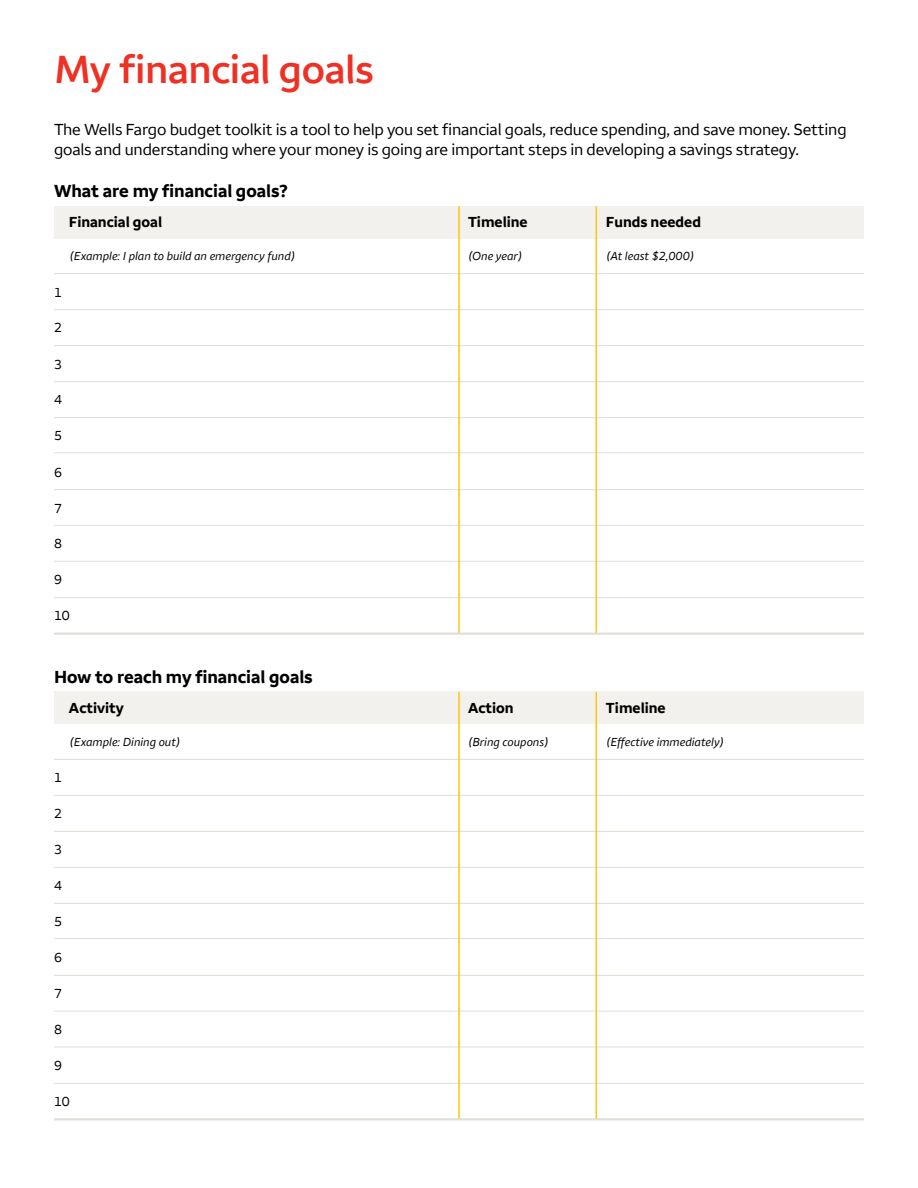
<style>
.page{position:relative;width:918px;height:1188px;background:#fff}
.page>*{position:absolute;margin:0;border:0;box-sizing:border-box;transform-origin:0 0}
.t1{font:600 40.5px "Wells Fargo Sans";letter-spacing:-.01em;color:#ee3124}
.t2{font:700 18px "Wells Fargo Sans";color:#000}
.t3{font:16.5px/19.8px "Wells Fargo Sans";letter-spacing:-.01em;color:#000}
.t4{font:700 15px "Wells Fargo Sans";color:#000}
.t5{font:13.5px "Wells Fargo Sans";color:#000}
.t6{font:italic 12px "Wells Fargo Sans";color:#000}
</style>
<div class="page">
<div style="left:54px;top:206px;width:810px;height:32px;background:#f2f1ee"></div>
<div style="left:54px;top:692px;width:810px;height:32px;background:#f2f1ee"></div>
<hr style="left:54px;top:273px;width:810px;height:1px;background:#dfded7">
<hr style="left:54px;top:759px;width:810px;height:1px;background:#dfded7">
<hr style="left:54px;top:381px;width:810px;height:1px;background:#dfded7">
<hr style="left:54px;top:867px;width:810px;height:1px;background:#dfded7">
<hr style="left:54px;top:489px;width:810px;height:1px;background:#dfded7">
<hr style="left:54px;top:975px;width:810px;height:1px;background:#dfded7">
<hr style="left:54px;top:597px;width:810px;height:1px;background:#dfded7">
<hr style="left:54px;top:1083px;width:810px;height:1px;background:#dfded7">
<hr style="left:54px;top:309px;width:810px;height:1px;background:#dfded7">
<hr style="left:54px;top:795px;width:810px;height:1px;background:#dfded7">
<hr style="left:54px;top:417px;width:810px;height:1px;background:#dfded7">
<hr style="left:54px;top:903px;width:810px;height:1px;background:#dfded7">
<hr style="left:54px;top:525px;width:810px;height:1px;background:#dfded7">
<hr style="left:54px;top:1011px;width:810px;height:1px;background:#dfded7">
<hr style="left:54px;top:345px;width:810px;height:1px;background:#dfded7">
<hr style="left:54px;top:831px;width:810px;height:1px;background:#dfded7">
<hr style="left:54px;top:452px;width:810px;height:1px;background:#dfded7">
<hr style="left:54px;top:938px;width:810px;height:1px;background:#dfded7">
<hr style="left:54px;top:561px;width:810px;height:1px;background:#dfded7">
<hr style="left:54px;top:1047px;width:810px;height:1px;background:#dfded7">
<hr style="left:458px;top:206px;width:2px;height:427px;background:#ffc709">
<hr style="left:458px;top:692px;width:2px;height:427px;background:#ffc709">
<hr style="left:596px;top:206px;width:1px;height:427px;background:#ffc709">
<hr style="left:596px;top:692px;width:1px;height:427px;background:#ffc709">
<hr style="left:54px;top:633px;width:810px;height:2px;background:#dfded7">
<hr style="left:54px;top:1118px;width:810px;height:2px;background:#dfded7">
<h1 class="t1" style="left:54px;top:45px;width:321px">My financial goals</h1>
<p class="t3" style="left:54px;top:119px;width:794px">The Wells Fargo budget toolkit is a tool to help you set financial goals, reduce spending, and save money. Setting goals and understanding where your money is going are important steps in developing a savings strategy.</p>
<p class="t2" style="left:54px;top:180px;width:236px">What are my financial goals?</p>
<p class="t4" style="left:69px;top:213px;width:95px">Financial goal</p>
<p class="t6" style="left:69px;top:249px;width:227px">(Example: I plan to build an emergency fund)</p>
<p class="t5" style="left:54px;top:284px;width:9px">1</p>
<p class="t5" style="left:54px;top:320px;width:9px">2</p>
<p class="t5" style="left:54px;top:356px;width:9px">3</p>
<p class="t5" style="left:54px;top:391px;width:9px">4</p>
<p class="t5" style="left:54px;top:427px;width:9px">5</p>
<p class="t5" style="left:54px;top:464px;width:9px">6</p>
<p class="t5" style="left:54px;top:500px;width:9px">7</p>
<p class="t5" style="left:54px;top:536px;width:9px">8</p>
<p class="t5" style="left:54px;top:572px;width:9px">9</p>
<p class="t5" style="left:54px;top:608px;width:17px">10</p>
<p class="t2" style="left:54px;top:665px;width:260px">How to reach my financial goals</p>
<p class="t4" style="left:69px;top:699px;width:56px">Activity</p>
<p class="t6" style="left:69px;top:734px;width:112px">(Example: Dining out)</p>
<p class="t5" style="left:54px;top:770px;width:9px">1</p>
<p class="t5" style="left:54px;top:805px;width:9px">2</p>
<p class="t5" style="left:54px;top:842px;width:9px">3</p>
<p class="t5" style="left:54px;top:877px;width:9px">4</p>
<p class="t5" style="left:54px;top:913px;width:9px">5</p>
<p class="t5" style="left:54px;top:950px;width:9px">6</p>
<p class="t5" style="left:54px;top:986px;width:9px">7</p>
<p class="t5" style="left:54px;top:1022px;width:9px">8</p>
<p class="t5" style="left:54px;top:1058px;width:9px">9</p>
<p class="t5" style="left:54px;top:1094px;width:17px">10</p>
<p class="t4" style="left:468px;top:213px;width:61px">Timeline</p>
<p class="t6" style="left:468px;top:249px;width:56px">(One year)</p>
<p class="t4" style="left:606px;top:213px;width:97px">Funds needed</p>
<p class="t6" style="left:606px;top:249px;width:90px">(At least $2,000)</p>
<p class="t4" style="left:468px;top:699px;width:47px">Action</p>
<p class="t6" style="left:468px;top:734px;width:82px">(Bring coupons)</p>
<p class="t4" style="left:606px;top:699px;width:61px">Timeline</p>
<p class="t6" style="left:606px;top:734px;width:120px">(Effective immediately)</p>
</div>
